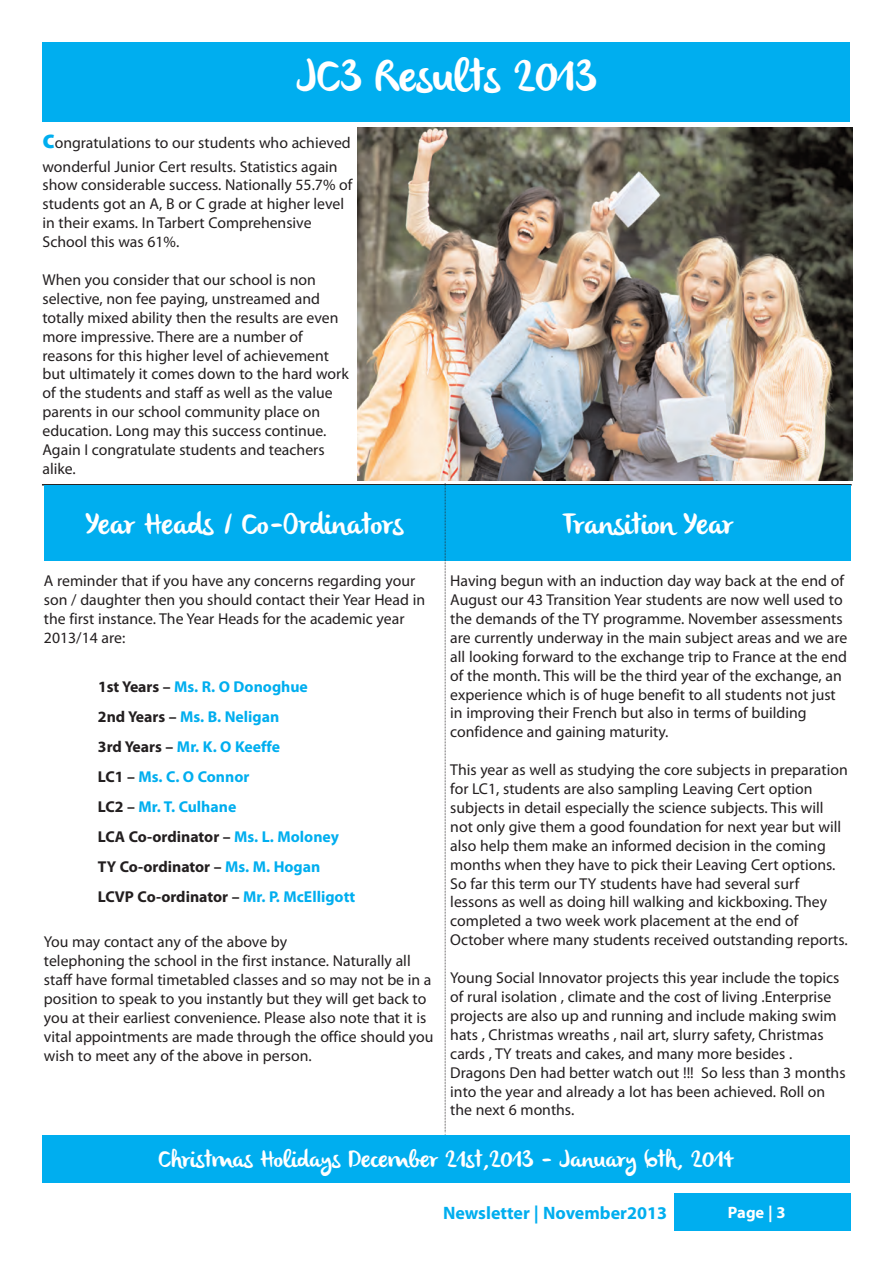
<style>
.page{position:relative;width:893px;height:1263px;background:#fff}
.page>*{position:absolute;margin:0;border:0;box-sizing:border-box;transform-origin:0 0}
.t1{font:45px "olivier";color:#fff}
.t2{font:30px "olivier";color:#fff}
.t3{font:24px "olivier";color:#fff}
.t4{font:700 18px "Myriad Pro";color:#00aeef}
.t5{font:700 16.5px "Myriad Pro";color:#fff}
.t6{font:15.75px/18.9px "Myriad Pro";color:#231f20}
.t7{font:700 15.75px/30px "Myriad Pro";color:#00aeef}
.s1{font-weight:700;font-size:27px;color:#00aeef}
.s2{color:#231f20}
</style>
<div class="page">
<div style="left:43px;top:43px;width:807px;height:79px;background:#00aeef"></div>
<div style="left:674px;top:1193px;width:176px;height:38px;background:#00aeef"></div>
<img style="left:357px;top:128px;width:495px;height:352px">
<hr style="left:42px;top:484px;width:810px;height:1px;background:#231f20">
<div style="left:44px;top:485px;width:401px;height:76px;background:#00aeef"></div>
<div style="left:445px;top:485px;width:405px;height:75px;background:#00aeef"></div>
<svg style="left:445px;top:483px;width:1px;height:652px"></svg>
<div style="left:42px;top:1135px;width:808px;height:48px;background:#00aeef"></div>
<h1 class="t1" style="left:297px;top:51px;width:301px">JC3 Results 2013</h1>
<p class="t6" style="left:43px;top:132px;width:310px;line-height:24px"><span class="s1">c</span>ongratulations to our students who achieved wonderful Junior Cert results. Statistics again</p>
<p class="t6" style="left:43px;top:177px;width:311px">show considerable success. Nationally 55.7% of students got an A, B or C grade at higher level in their exams. In Tarbert Comprehensive School this was 61%.</p>
<p class="t6" style="left:43px;top:271px;width:308px">When you consider that our school is non selective, non fee paying, unstreamed and totally mixed ability then the results are even more impressive. There are a number of reasons for this higher level of achievement but ultimately it comes down to the hard work of the students and staff as well as the value parents in our school community place on education. Long may this success continue.<br>Again I congratulate students and teachers alike.</p>
<h2 class="t2" style="left:86px;top:507px;width:319px">Year Heads / Co-Ordinators</h2>
<p class="t6" style="left:44px;top:572px;width:383px">A reminder that if you have any concerns regarding your son / daughter then you should contact their Year Head in the first instance. The Year Heads for the academic year 2013/14 are:</p>
<p class="t7" style="left:98px;top:672px;width:259px"><span class="s2">1st Years –</span> Ms. R. O Donoghue<br><span class="s2">2nd Years –</span> Ms. B. Neligan<br><span class="s2">3rd Years –</span> Mr. K. O Keeffe<br><span class="s2">LC1 –</span> Ms. C. O Connor<br><span class="s2">LC2 –</span> Mr. T. Culhane<br><span class="s2">LCA Co-ordinator –</span> Ms. L. Moloney<br><span class="s2">TY Co-ordinator –</span> Ms. M. Hogan<br><span class="s2">LCVP Co-ordinator –</span> Mr. P. McElligott</p>
<p class="t6" style="left:44px;top:934px;width:391px">You may contact any of the above by<br>telephoning the school in the first instance. Naturally all staff have formal timetabled classes and so may not be in a position to speak to you instantly but they will get back to you at their earliest convenience. Please also note that it is vital appointments are made through the office should you wish to meet any of the above in person.</p>
<h2 class="t2" style="left:562px;top:506px;width:173px">Transition Year</h2>
<p class="t6" style="left:450px;top:573px;width:399px">Having begun with an induction day way back at the end of August our 43 Transition Year students are now well used to the demands of the TY programme. November assessments are currently underway in the main subject areas and we are all looking forward to the exchange trip to France at the end of the month. This will be the third year of the exchange, an experience which is of huge benefit to all students not just in improving their French but also in terms of building confidence and gaining maturity.</p>
<p class="t6" style="left:450px;top:762px;width:399px">This year as well as studying the core subjects in preparation for LC1, students are also sampling Leaving Cert option subjects in detail especially the science subjects. This will not only give them a good foundation for next year but will also help them make an informed decision in the coming months when they have to pick their Leaving Cert options.<br>So far this term our TY students have had several surf lessons as well as doing hill walking and kickboxing. They completed a two week work placement at the end of October where many students received outstanding reports.</p>
<p class="t6" style="left:450px;top:969px;width:397px">Young Social Innovator projects this year include the topics of rural isolation , climate and the cost of living .Enterprise projects are also up and running and include making swim hats , Christmas wreaths , nail art, slurry safety, Christmas cards , TY treats and cakes, and many more besides .<br>Dragons Den had better watch out !!! So less than 3 months into the year and already a lot has been achieved. Roll on the next 6 months.</p>
<h3 class="t3" style="left:158px;top:1145px;width:577px">Christmas Holidays December 21st,2013 - January 6th, 2014</h3>
<p class="t4" style="left:443px;top:1206px;width:225px">Newsletter | November2013</p>
<p class="t5" style="left:728px;top:1206px;width:59px">Page | 3</p>
</div>
